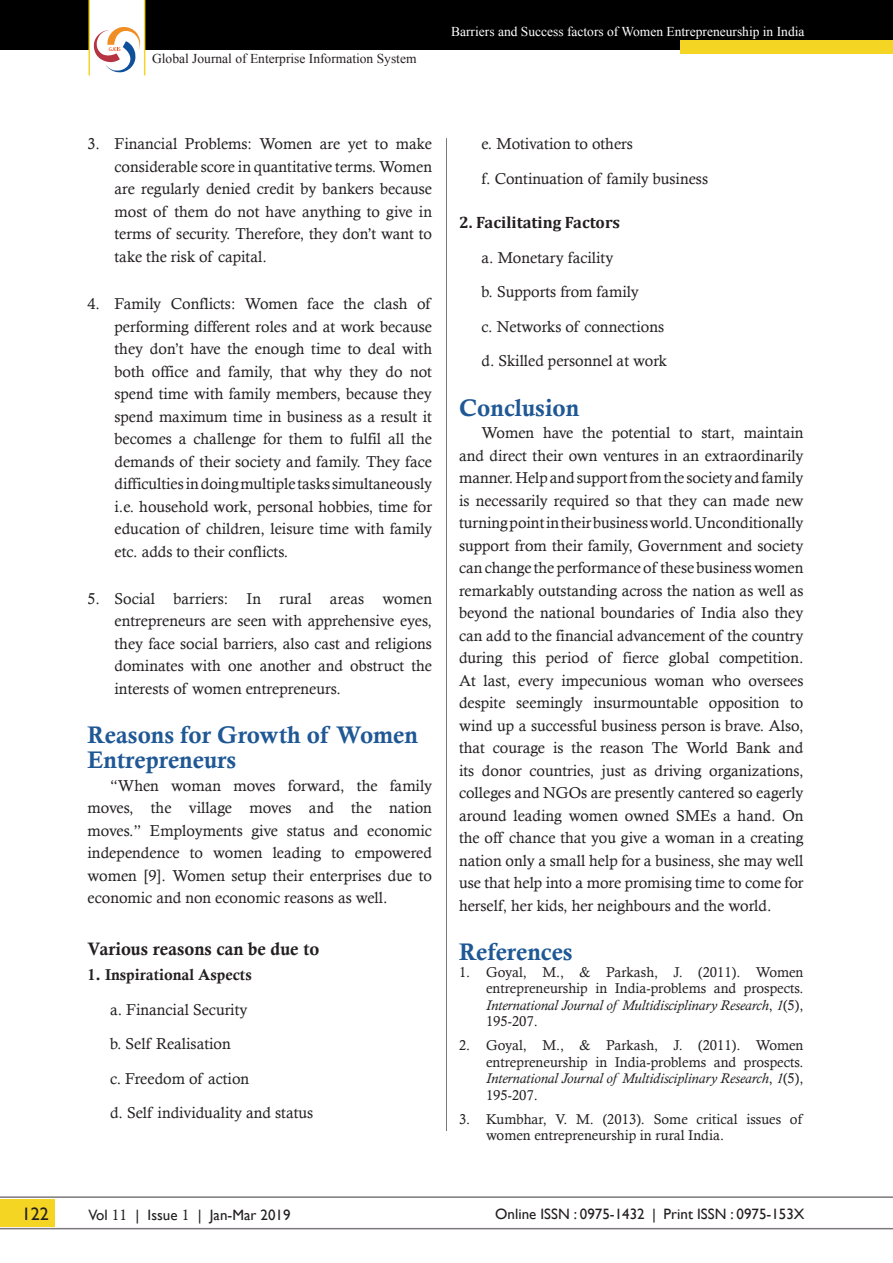
<style>
.page{position:relative;width:893px;height:1263px;background:#fff}
.page>*{position:absolute;margin:0;border:0;box-sizing:border-box;transform-origin:0 0}
.Paragraph_Style_2{font:24px/24.8px "Calis MT Bol";color:#1f5895}
.Paragraph_Style_6{font:18px "Calis MT Bol";color:#231f20}
.t1{font:18px "Gill Sans";color:#231f20}
.Default{font:700 16.5px "Cambria";color:#231f20}
.Body_text{font:15.75px/22.5px "Calisto";color:#231f20;text-align:justify}
.Body_text-2{font:15.75px "Calis MT Bol";color:#231f20}
.t2{font:15px "Gill Sans";color:#231f20}
.Body_text-3{font:14.25px/16.5px "Calisto";color:#231f20;text-align:justify}
.t3{font:13.5px "Times New Roman";color:#fff}
.t4{font:13.5px "Times New Roman";color:#231f20}
.s1{font-style:italic}
.s2{font-family:"Calisto"}
</style>
<div class="page">
<div style="left:0;top:1199px;width:54px;height:27px;background:#f4d523"></div>
<hr style="left:0;top:1196px;width:893px;height:2px;background:#7c787d">
<hr style="left:0;top:1228px;width:893px;height:1px;background:#7c787d">
<div style="left:0;top:0;width:893px;height:50px;background:#000"></div>
<div style="left:680px;top:40px;width:213px;height:14px;background:#f4d523"></div>
<hr style="left:446px;top:138px;width:1px;height:993px;background:#7c787d">
<svg style="left:88px;top:0;width:57px;height:76px"></svg>
<p class="t4" style="left:152px;top:50px;width:266px">Global Journal of Enterprise Information System</p>
<p class="t3" style="left:451px;top:23px;width:355px">Barriers and Success factors of Women Entrepreneurship in India</p>
<p class="Body_text" style="left:115px;top:132px;width:319px;text-indent:-27px">3. Financial Problems: Women are yet to make considerable score in quantitative terms. Women are regularly denied credit by bankers because most of them do not have anything to give in terms of security. Therefore, they don’t want to take the risk of capital.</p>
<p class="Body_text" style="left:115px;top:292px;width:319px;text-indent:-27px">4. Family Conflicts: Women face the clash of performing different roles and at work because they don’t have the enough time to deal with both office and family, that why they do not spend time with family members, because they spend maximum time in business as a result it becomes a challenge for them to fulfil all the demands of their society and family. They face difficulties in doing multiple tasks simultaneously i.e. household work, personal hobbies, time for education of children, leisure time with family etc. adds to their conflicts.</p>
<p class="Body_text" style="left:115px;top:587px;width:319px;text-indent:-27px">5. Social barriers: In rural areas women entrepreneurs are seen with apprehensive eyes, they face social barriers, also cast and religions dominates with one another and obstruct the interests of women entrepreneurs.</p>
<p class="Paragraph_Style_2" style="left:88px;top:723px;width:332px">Reasons for Growth of Women<br>Entrepreneurs</p>
<p class="Body_text" style="left:88px;top:774px;width:346px;text-indent:22px">“When woman moves forward, the family moves, the village moves and the nation moves.” Employments give status and economic independence to women leading to empowered women [9]. Women setup their enterprises due to economic and non economic reasons as well.</p>
<p class="Paragraph_Style_6" style="left:88px;top:938px;width:233px">Various reasons can be due to</p>
<p class="Body_text-2" style="left:88px;top:966px;width:166px">1. Inspirational Aspects</p>
<p class="Body_text" style="left:110px;top:998px;width:139px">a. Financial Security</p>
<p class="Body_text" style="left:110px;top:1032px;width:122px">b. Self Realisation</p>
<p class="Body_text" style="left:110px;top:1067px;width:141px">c. Freedom of action</p>
<p class="Body_text" style="left:110px;top:1101px;width:205px">d. Self individuality and status</p>
<p class="Body_text" style="left:482px;top:132px;width:153px">e. Motivation to others</p>
<p class="Body_text" style="left:482px;top:167px;width:228px">f. Continuation of family business</p>
<p class="Default" style="left:459px;top:211px;width:163px">2. Facilitating Factors</p>
<p class="Body_text" style="left:482px;top:246px;width:133px">a. Monetary facility</p>
<p class="Body_text" style="left:482px;top:280px;width:159px">b. Supports from family</p>
<p class="Body_text" style="left:482px;top:315px;width:184px">c. Networks of connections</p>
<p class="Body_text" style="left:482px;top:349px;width:187px">d. Skilled personnel at work</p>
<p class="Paragraph_Style_2" style="left:459px;top:395px;width:122px">Conclusion</p>
<p class="Body_text" style="left:459px;top:421px;width:346px;text-indent:22px">Women have the potential to start, maintain and direct their own ventures in an extraordinarily manner. Help and support from the society and family is necessarily required so that they can made new turning point in their business world. Unconditionally support from their family, Government and society can change the performance of these business women remarkably outstanding across the nation as well as beyond the national boundaries of India also they can add to the financial advancement of the country during this period of fierce global competition.<br>At last, every impecunious woman who oversees despite seemingly insurmountable opposition to wind up a successful business person is brave. Also, that courage is the reason The World Bank and its donor countries, just as driving organizations, colleges and NGOs are presently cantered so eagerly around leading women owned SMEs a hand. On the off chance that you give a woman in a creating nation only a small help for a business, she may well use that help into a more promising time to come for herself, her kids, her neighbours and the world.</p>
<p class="Paragraph_Style_2" style="left:459px;top:940px;width:115px">References</p>
<p class="Body_text-3" style="left:486px;top:964px;width:319px;text-indent:-27px">1. Goyal, M., &amp; Parkash, J. (2011). Women entrepreneurship in India-problems and prospects.<br><span class="s1">International Journal of Multidisciplinary Research</span>, <span class="s1">1</span>(5), 195-207.</p>
<p class="Body_text-3" style="left:486px;top:1037px;width:319px;text-indent:-27px">2. Goyal, M., &amp; Parkash, J. (2011). Women entrepreneurship in India-problems and prospects.<br><span class="s1">International Journal of Multidisciplinary Research</span>, <span class="s1">1</span>(5), 195-207.</p>
<p class="Body_text-3" style="left:486px;top:1111px;width:317px;text-indent:-27px">3. Kumbhar, V. M. (2013). Some critical issues of women entrepreneurship in rural India.</p>
<p class="t1" style="left:22px;top:1203px;width:28px">122</p>
<p class="t2" style="left:88px;top:1206px;width:204px">Vol <span class="s2">11</span> | Issue <span class="s2">1</span> | Jan-Mar 2019</p>
<p class="t2" style="left:495px;top:1205px;width:311px">Online ISSN : 0975-1432 | Print ISSN : 0975-153X</p>
</div>
